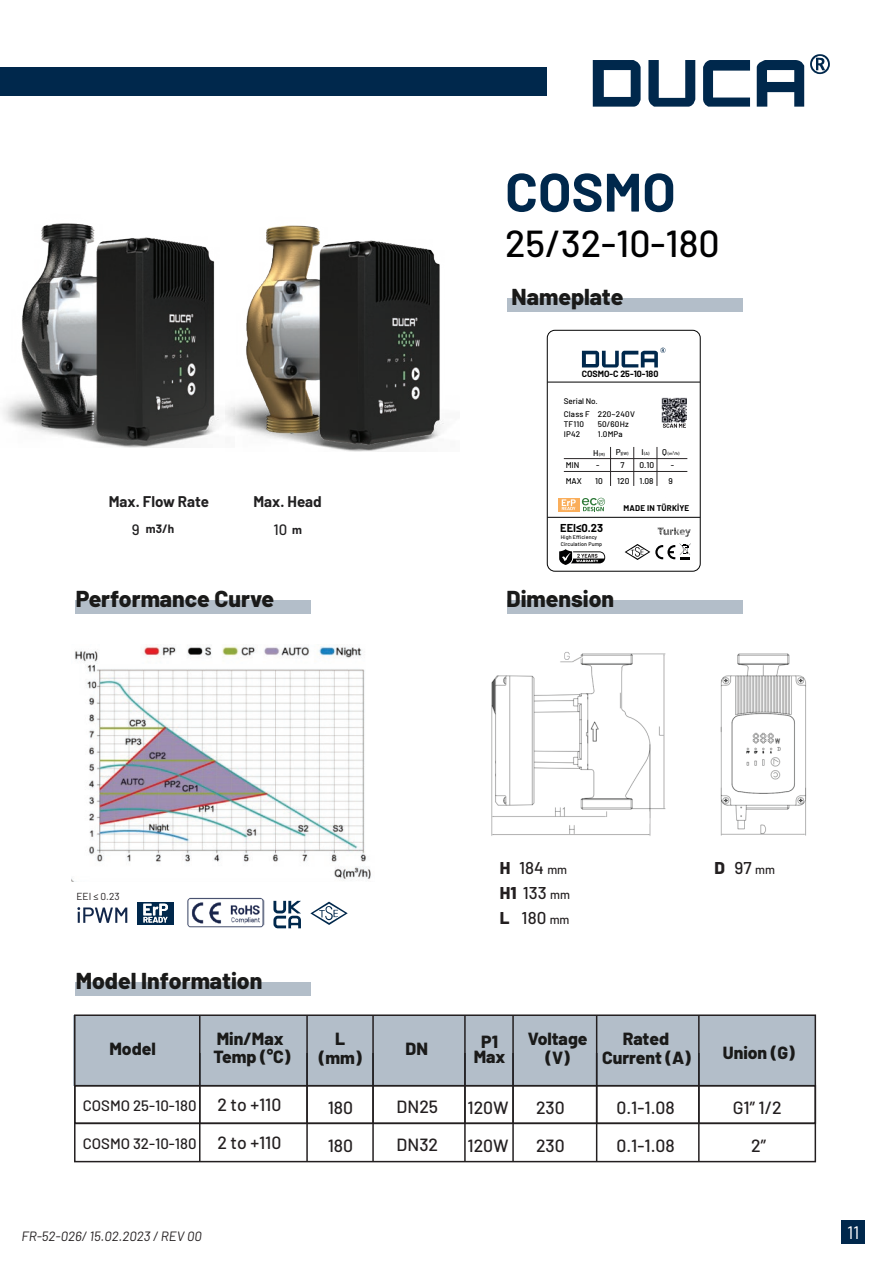
<style>
.page{position:relative;width:893px;height:1263px;background:#fff}
.page>*{position:absolute;margin:0;border:0;box-sizing:border-box;transform-origin:0 0}
.t1{font:700 54px "Barlow";color:#00284c}
.t2{font:500 37.5px "Barlow";color:#000001}
.t3{font:800 22.95px "Barlow";color:#1a1a19}
.t4{font:18px "Barlow";color:#fff}
.t5{font:800 17.55px/18.3px "Barlow";color:#1a1a19;text-align:center}
.t6{font:500 17.55px "Barlow";color:#231f20}
.t7{font:500 17.1px/24.8px "Barlow";color:#231f20}
.t8{font:700 15.15px "Barlow";color:#212021}
.t9{font:500 15px "Barlow";color:#231f20}
.t10{font:500 15px "Barlow";color:#212021}
.t11{font:italic 13.5px "Barlow";color:#231f20}
.t12{font:700 11.85px "Barlow";color:#212021}
.t13{font:700 11.1px "Barlow";color:#000001}
.t14{font:10.2px "Barlow";color:#231f20}
.t15{font:700 8.85px "Barlow";color:#000001}
.t16{font:500 8.25px "Barlow";color:#000001}
.t17{font:500 8.1px/9.8px "Barlow";letter-spacing:.02em;color:#000001}
.t18{font:500 8.1px/13.8px "Barlow";color:#000001}
.t19{font:700 8.1px "Barlow";letter-spacing:.02em;color:#000001}
.t20{font:500 5.4px/6.4px "Barlow";letter-spacing:.02em;color:#000001}
.t21{font:500 4.2px "Barlow";color:#000001}
.s1{font-size:8.25px}
.s2{font-weight:500;font-size:15px}
.s3{font-weight:700;font-size:11.85px}
.s4{font-weight:800}
.s5{font-size:12px}
.s6{font-size:17.55px}
</style>
<div class="page">
<div style="left:74px;top:1085px;width:742px;height:77px;border:2px solid #231f20"></div>
<hr style="left:199px;top:1053px;width:2px;height:108px;background:#231f20">
<hr style="left:306px;top:1053px;width:2px;height:108px;background:#231f20">
<hr style="left:372px;top:1053px;width:2px;height:108px;background:#231f20">
<hr style="left:464px;top:1053px;width:2px;height:108px;background:#231f20">
<hr style="left:512px;top:1053px;width:2px;height:108px;background:#231f20">
<hr style="left:596px;top:1053px;width:1px;height:108px;background:#231f20">
<hr style="left:698px;top:1053px;width:2px;height:108px;background:#231f20">
<div style="left:508px;top:298px;width:235px;height:14px;background:#b3bec9"></div>
<div style="left:73px;top:1015px;width:742px;height:71px;background:#b3bec9"></div>
<div style="left:74px;top:1014px;width:742px;height:110px;border:2px solid #231f20"></div>
<hr style="left:75px;top:1085px;width:740px;height:1px;background:#231f20">
<hr style="left:199px;top:1015px;width:2px;height:108px;background:#231f20">
<hr style="left:306px;top:1015px;width:2px;height:108px;background:#231f20">
<hr style="left:372px;top:1015px;width:2px;height:108px;background:#231f20">
<hr style="left:464px;top:1015px;width:2px;height:108px;background:#231f20">
<hr style="left:512px;top:1015px;width:2px;height:108px;background:#231f20">
<hr style="left:596px;top:1015px;width:1px;height:108px;background:#231f20">
<hr style="left:698px;top:1015px;width:2px;height:108px;background:#231f20">
<div style="left:75px;top:600px;width:236px;height:14px;background:#b3bec9"></div>
<div style="left:508px;top:600px;width:235px;height:14px;background:#b3bec9"></div>
<div style="left:75px;top:982px;width:236px;height:14px;background:#b3bec9"></div>
<img style="left:491px;top:652px;width:316px;height:184px">
<img style="left:71px;top:644px;width:300px;height:237px">
<div style="left:547px;top:330px;width:154px;height:242px;border:1px solid #000001;border-radius:8px"></div>
<hr style="left:548px;top:382px;width:152px;height:1px;background:#000001">
<hr style="left:548px;top:517px;width:152px;height:1px;background:#000001">
<svg style="left:582px;top:348px;width:84px;height:19px"></svg>
<svg style="left:658px;top:527px;width:33px;height:10px"></svg>
<svg style="left:625px;top:543px;width:66px;height:17px"></svg>
<svg style="left:559px;top:549px;width:46px;height:16px"></svg>
<svg style="left:582px;top:498px;width:23px;height:13px"></svg>
<img style="left:558px;top:498px;width:21px;height:13px">
<img style="left:562px;top:499px;width:14px;height:11px">
<hr style="left:564px;top:471px;width:123px;height:1px;background:#2b2728">
<hr style="left:564px;top:458px;width:123px;height:1px;background:#2b2728">
<hr style="left:610px;top:447px;width:1px;height:39px;background:#2b2728">
<hr style="left:633px;top:447px;width:1px;height:39px;background:#2b2728">
<hr style="left:657px;top:447px;width:1px;height:39px;background:#2b2728">
<img style="left:662px;top:398px;width:25px;height:24px">
<svg style="left:663px;top:424px;width:23px;height:4px"></svg>
<div style="left:137px;top:902px;width:37px;height:23px;background:#00284c"></div>
<svg style="left:143px;top:904px;width:25px;height:18px"></svg>
<svg style="left:77px;top:907px;width:50px;height:16px"></svg>
<img style="left:187px;top:897px;width:78px;height:31px">
<svg style="left:273px;top:901px;width:28px;height:27px"></svg>
<svg style="left:310px;top:902px;width:38px;height:23px"></svg>
<img style="left:3px;top:223px;width:204px;height:225px">
<img style="left:207px;top:225px;width:237px;height:227px">
<div style="left:842px;top:1220px;width:23px;height:23px;background:#00284c"></div>
<div style="left:0;top:67px;width:546px;height:28px;background:#00284c"></div>
<svg style="left:810px;top:54px;width:20px;height:20px"></svg>
<svg style="left:593px;top:60px;width:48px;height:47px"></svg>
<svg style="left:648px;top:60px;width:47px;height:47px"></svg>
<svg style="left:703px;top:60px;width:47px;height:47px"></svg>
<svg style="left:757px;top:60px;width:47px;height:47px"></svg>
<h1 class="t1" style="left:505px;top:152px;width:172px">COSMO</h1>
<h2 class="t2" style="left:505px;top:216px;width:216px">25/32-10-180</h2>
<h3 class="t3" style="left:512px;top:279px;width:113px">Nameplate</h3>
<p class="t15" style="left:582px;top:367px;width:78px">COSMO-C 25-10-180</p>
<p class="t18" style="left:564px;top:393px;width:35px">Serial No.<br>Class F</p>
<p class="t17" style="left:564px;top:419px;width:22px">TF110<br>IP42</p>
<p class="t17" style="left:598px;top:409px;width:39px">220~240V<br>50/60Hz<br>1.0MPa</p>
<p class="t21" style="left:616px;top:451px;width:14px"><span class="s1">P</span> (W)</p>
<p class="t21" style="left:641px;top:451px;width:9px"><span class="s1">I</span> (A)</p>
<p class="t21" style="left:662px;top:451px;width:19px"><span class="s1">Q</span> (m³/h)</p>
<p class="t16" style="left:593px;top:447px;width:7px">H</p>
<p class="t16" style="left:620px;top:449px;width:3px">1</p>
<p class="t21" style="left:599px;top:452px;width:7px">(M)</p>
<p class="t8" style="left:109px;top:491px;width:102px">Max. Flow Rate</p>
<p class="t8" style="left:253px;top:490px;width:70px">Max. Head</p>
<p class="t12" style="left:132px;top:520px;width:44px"><span class="s2">9</span> m3/h</p>
<p class="t10" style="left:273px;top:519px;width:30px">10 <span class="s3">m</span></p>
<p class="t16" style="left:566px;top:459px;width:15px">MIN</p>
<p class="t16" style="left:596px;top:459px;width:5px">-</p>
<p class="t16" style="left:621px;top:459px;width:6px">7</p>
<p class="t16" style="left:640px;top:459px;width:16px">0.10</p>
<p class="t16" style="left:671px;top:459px;width:5px">-</p>
<p class="t16" style="left:566px;top:475px;width:18px">MAX</p>
<p class="t16" style="left:595px;top:475px;width:9px">10</p>
<p class="t16" style="left:617px;top:475px;width:38px">120 1.08</p>
<p class="t16" style="left:668px;top:475px;width:6px">9</p>
<p class="t13" style="left:560px;top:520px;width:44px">EEI≤0.23</p>
<p class="t20" style="left:561px;top:534px;width:43px">High Efficiency<br>Circulation Pump</p>
<p class="t19" style="left:624px;top:502px;width:67px">MADE IN TÜRKİYE</p>
<h3 class="t3" style="left:76px;top:582px;width:200px">Performance Curve</h3>
<h3 class="t3" style="left:507px;top:582px;width:109px">Dimension</h3>
<p class="t14" style="left:76px;top:888px;width:45px">EEI ≤ 0.23</p>
<h3 class="t3" style="left:76px;top:964px;width:188px">Model Information</h3>
<p class="t7" style="left:500px;top:854px;width:72px"><span class="s4">H</span> 184 <span class="s5">mm<br></span><span class="s4">H1</span> 133 <span class="s5">mm<br></span><span class="s4">L</span> 180 <span class="s5">mm</span></p>
<p class="t7" style="left:714px;top:854px;width:62px"><span class="s4">D</span> 97 <span class="s5">mm</span></p>
<p class="t5" style="left:109px;top:1038px;width:48px">Model</p>
<p class="t5" style="left:213px;top:1028px;width:79px;text-align:left">Min/Max<br>Temp (°C)</p>
<p class="t5" style="left:319px;top:1029px;width:44px">L (mm)</p>
<p class="t5" style="left:406px;top:1038px;width:24px">DN</p>
<p class="t5" style="left:474px;top:1032px;width:33px;line-height:15.1px">P1<br>Max</p>
<p class="t5" style="left:528px;top:1029px;width:61px">Voltage (V)</p>
<p class="t5" style="left:602px;top:1029px;width:90px">Rated<br>Current (A)</p>
<p class="t5" style="left:723px;top:1042px;width:74px">Union (G)</p>
<p class="t9" style="left:83px;top:1095px;width:200px">COSMO 25-10-180 <span class="s6">2 to +110</span></p>
<p class="t6" style="left:328px;top:1095px;width:27px">180</p>
<p class="t6" style="left:397px;top:1094px;width:43px">DN25</p>
<p class="t6" style="left:467px;top:1095px;width:43px">120W</p>
<p class="t6" style="left:536px;top:1095px;width:30px">230</p>
<p class="t6" style="left:616px;top:1095px;width:60px">0.1-1.08</p>
<p class="t6" style="left:733px;top:1094px;width:51px">G1” 1/2</p>
<p class="t9" style="left:83px;top:1133px;width:200px">COSMO 32-10-180 <span class="s6">2 to +110</span></p>
<p class="t6" style="left:328px;top:1132px;width:27px">180</p>
<p class="t6" style="left:397px;top:1132px;width:43px">DN32</p>
<p class="t6" style="left:467px;top:1133px;width:43px">120W</p>
<p class="t6" style="left:536px;top:1132px;width:30px">230</p>
<p class="t6" style="left:616px;top:1132px;width:60px">0.1-1.08</p>
<p class="t6" style="left:751px;top:1133px;width:16px">2”</p>
<p class="t11" style="left:21px;top:1226px;width:182px">FR-52-026/ 15.02.2023 / REV 00</p>
<p class="t4" style="left:847px;top:1219px;width:14px">11</p>
</div>
